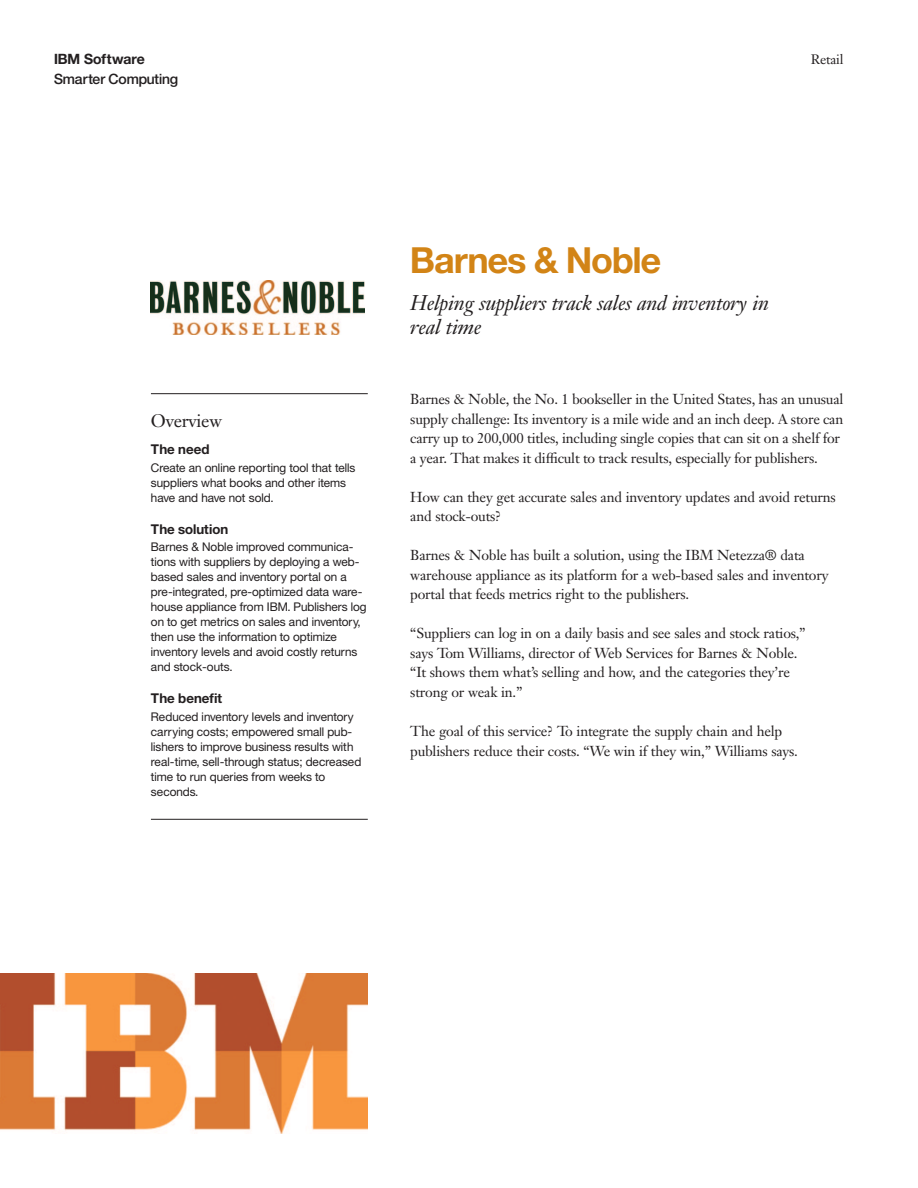
<style>
.page{position:relative;width:918px;height:1188px;background:#fff}
.page>*{position:absolute;margin:0;border:0;box-sizing:border-box;transform-origin:0 0}
.t1{font:700 36px "Helv Neuefor IBM";letter-spacing:-.02em;color:#d28416}
.t2{font:italic 21px/24px "Janson Text LT Pro";letter-spacing:-.015em;color:#231f20}
.t3{font:18px "Janson Text LT Pro";letter-spacing:-.015em;color:#231f20}
.t4{font:14.25px/19.5px "Janson Text LT Pro";letter-spacing:-.015em;color:#231f20}
.t5{font:500 14.25px/19.6px "Helv Neuefor IBM";letter-spacing:-.01em;color:#231f20}
.t6{font:700 13.5px "Helv Neuefor IBM";color:#231f20}
.t7{font:13.5px "Janson Text LT Pro";letter-spacing:-.015em;color:#231f20}
.t8{font:12px/15px "Helv Neuefor IBM";color:#231f20}
.s1{font-weight:700}
</style>
<div class="page">
<img style="left:0;top:973px;width:368px;height:161px">
<img style="left:151px;top:281px;width:214px;height:54px">
<hr style="left:151px;top:393px;width:217px;height:1px;background:#231f20">
<hr style="left:151px;top:819px;width:217px;height:1px;background:#231f20">
<p class="t5" style="left:54px;top:49px;width:126px"><span class="s1">IBM Software<br></span>Smarter Computing</p>
<p class="t7" style="left:811px;top:51px;width:34px">Retail</p>
<h2 class="t3" style="left:151px;top:410px;width:73px">Overview</h2>
<p class="t6" style="left:151px;top:441px;width:60px">The need</p>
<p class="t8" style="left:151px;top:460px;width:206px">Create an online reporting tool that tells suppliers what books and other items have and have not sold.</p>
<p class="t6" style="left:151px;top:520px;width:79px">The solution</p>
<p class="t8" style="left:151px;top:539px;width:217px">Barnes &amp; Noble improved communica&shy;tions with suppliers by deploying a web&shy;based sales and inventory portal on a pre-integrated, pre-optimized data ware&shy;house appliance from IBM. Publishers log on to get metrics on sales and inventory, then use the information to optimize inventory levels and avoid costly returns and stock-outs.</p>
<p class="t6" style="left:151px;top:690px;width:73px">The benefit</p>
<p class="t8" style="left:151px;top:708px;width:212px">Reduced inventory levels and inventory carrying costs; empowered small pub&shy;lishers to improve business results with real-time, sell-through status; decreased time to run queries from weeks to seconds.</p>
<h1 class="t1" style="left:410px;top:237px;width:252px">Barnes &amp; Noble</h1>
<h2 class="t2" style="left:410px;top:291px;width:360px">Helping suppliers track sales and inventory in real time</h2>
<p class="t4" style="left:410px;top:389px;width:435px">Barnes &amp; Noble, the No. 1 bookseller in the United States, has an unusual supply challenge: Its inventory is a mile wide and an inch deep. A store can carry up to 200,000 titles, including single copies that can sit on a shelf for a year. That makes it difficult to track results, especially for publishers.</p>
<p class="t4" style="left:410px;top:487px;width:427px">How can they get accurate sales and inventory updates and avoid returns and stock-outs?</p>
<p class="t4" style="left:410px;top:546px;width:420px">Barnes &amp; Noble has built a solution, using the IBM Netezza® data warehouse appliance as its platform for a web-based sales and inventory portal that feeds metrics right to the publishers.</p>
<p class="t4" style="left:410px;top:624px;width:397px">“Suppliers can log in on a daily basis and see sales and stock ratios,” says Tom Williams, director of Web Services for Barnes &amp; Noble. “It shows them what’s selling and how, and the categories they’re strong or weak in.”</p>
<p class="t4" style="left:410px;top:721px;width:389px">The goal of this service? To integrate the supply chain and help publishers reduce their costs. “We win if they win,” Williams says.</p>
</div>
